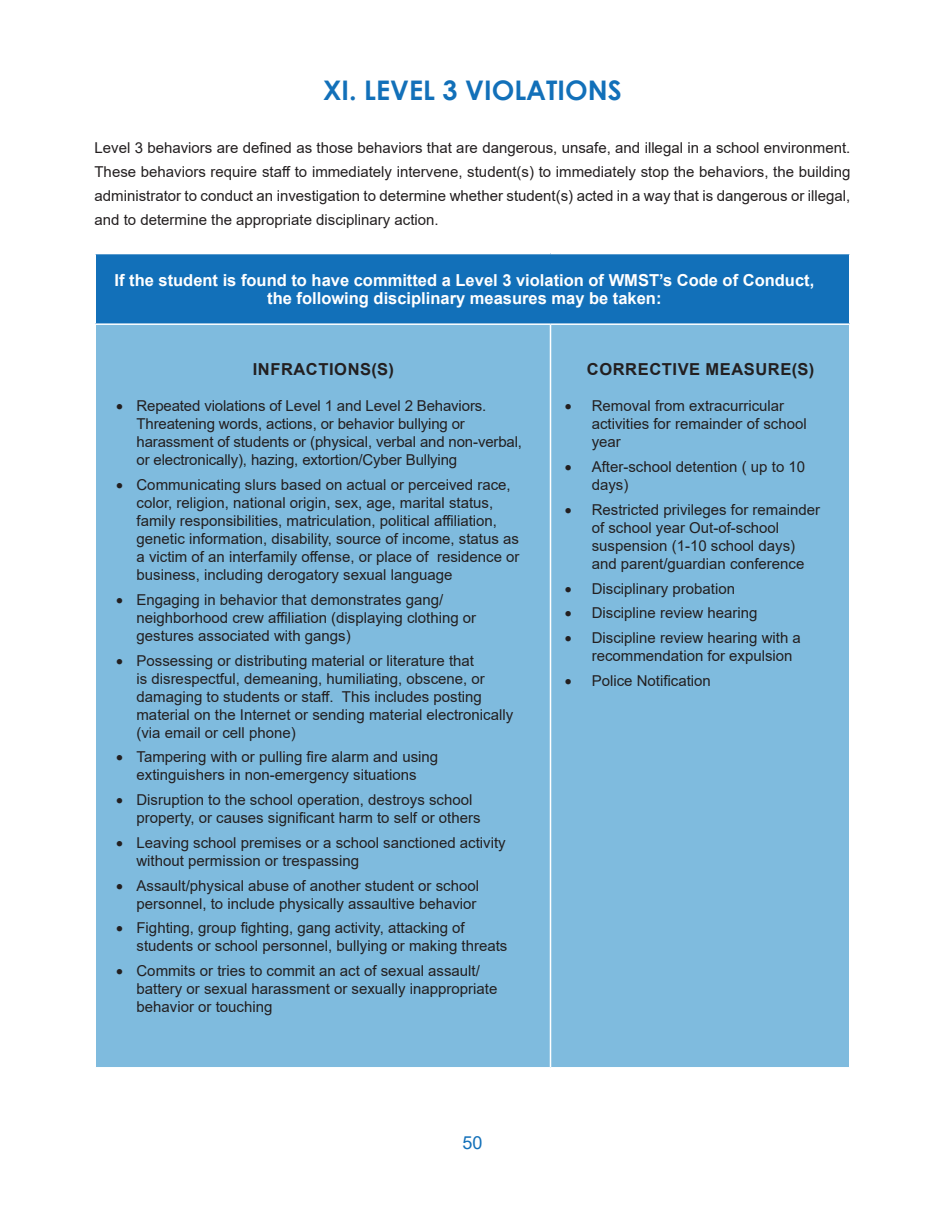
<style>
.page{position:relative;width:945px;height:1215px;background:#fff}
.page>*{position:absolute;margin:0;border:0;box-sizing:border-box;transform-origin:0 0}
.t1{font:700 27px "Century Gothic";color:#1270b9}
.t2{font:18px "Arial";color:#1270b9}
.Style_18{font:700 16.5px/18.1px "Arial";color:#fff;text-align:center}
.Normal2{font:700 16.5px "Arial";letter-spacing:.035em;color:#231f20}
.Style_18-2{font:15px/18px "Arial";color:#231f20}
</style>
<div class="page">
<div style="left:95px;top:254px;width:755px;height:70px;background:#1270b9"></div>
<div style="left:96px;top:325px;width:753px;height:742px;background:#7fbbde"></div>
<hr style="left:94px;top:254px;width:2px;height:69px;background:#fff">
<hr style="left:849px;top:254px;width:1px;height:69px;background:#fff">
<hr style="left:94px;top:323px;width:456px;height:2px;background:#fff">
<hr style="left:550px;top:323px;width:300px;height:2px;background:#fff">
<hr style="left:550px;top:325px;width:1px;height:742px;background:#fff">
<p class="t1" style="left:323px;top:69px;width:300px">XI. LEVEL 3 VIOLATIONS</p>
<p class="Style_18-2" style="left:94px;top:136px;width:757px;line-height:24px;text-align:justify">Level 3 behaviors are defined as those behaviors that are dangerous, unsafe, and illegal in a school environment.<br>These behaviors require staff to immediately intervene, student(s) to immediately stop the behaviors, the building administrator to conduct an investigation to determine whether student(s) acted in a way that is dangerous or illegal, and to determine the appropriate disciplinary action.</p>
<p class="Style_18" style="left:115px;top:271px;width:701px">If the student is found to have committed a Level 3 violation of WMST’s Code of Conduct, the following disciplinary measures may be taken:</p>
<p class="Normal2" style="left:253px;top:358px;width:143px">INFRACTIONS(S)</p>
<p class="Style_18-2" style="left:136px;top:397px;width:387px;text-indent:-20px">• Repeated violations of Level 1 and Level 2 Behaviors.<br>Threatening words, actions, or behavior bullying or harassment of students or (physical, verbal and non-verbal, or electronically), hazing, extortion/Cyber Bullying</p>
<p class="Style_18-2" style="left:136px;top:476px;width:385px;text-indent:-20px">• Communicating slurs based on actual or perceived race, color, religion, national origin, sex, age, marital status, family responsibilities, matriculation, political affiliation, genetic information, disability, source of income, status as a victim of an interfamily offense, or place of residence or business, including derogatory sexual language</p>
<p class="Style_18-2" style="left:136px;top:591px;width:341px;text-indent:-20px">• Engaging in behavior that demonstrates gang/ neighborhood crew affiliation (displaying clothing or gestures associated with gangs)</p>
<p class="Style_18-2" style="left:136px;top:651px;width:378px;text-indent:-20px">• Possessing or distributing material or literature that<br>is disrespectful, demeaning, humiliating, obscene, or damaging to students or staff. This includes posting material on the Internet or sending material electronically (via email or cell phone)</p>
<p class="Style_18-2" style="left:116px;top:748px;width:324px;text-align:center">• Tampering with or pulling fire alarm and using extinguishers in non-emergency situations</p>
<p class="Style_18-2" style="left:136px;top:791px;width:346px;text-indent:-20px">• Disruption to the school operation, destroys school property, or causes significant harm to self or others</p>
<p class="Style_18-2" style="left:136px;top:834px;width:371px;text-indent:-20px">• Leaving school premises or a school sanctioned activity without permission or trespassing</p>
<p class="Style_18-2" style="left:116px;top:876px;width:364px;text-align:right">• Assault/physical abuse of another student or school personnel, to include physically assaultive behavior</p>
<p class="Style_18-2" style="left:136px;top:919px;width:372px;text-indent:-20px">• Fighting, group fighting, gang activity, attacking of students or school personnel, bullying or making threats</p>
<p class="Style_18-2" style="left:136px;top:962px;width:362px;text-indent:-20px">• Commits or tries to commit an act of sexual assault/ battery or sexual harassment or sexually inappropriate behavior or touching</p>
<p class="Normal2" style="left:587px;top:358px;width:229px">CORRECTIVE MEASURE(S)</p>
<p class="Style_18-2" style="left:592px;top:397px;width:217px;text-indent:-27px">• Removal from extracurricular activities for remainder of school year</p>
<p class="Style_18-2" style="left:592px;top:458px;width:215px;text-indent:-27px">• After-school detention ( up to 10 days)</p>
<p class="Style_18-2" style="left:592px;top:501px;width:230px;text-indent:-27px">• Restricted privileges for remainder of school year Out-of-school suspension (1-10 school days) and parent/guardian conference</p>
<p class="Style_18-2" style="left:565px;top:579px;width:172px">• Disciplinary probation</p>
<p class="Style_18-2" style="left:565px;top:604px;width:194px">• Discipline review hearing</p>
<p class="Style_18-2" style="left:592px;top:629px;width:211px;text-indent:-27px">• Discipline review hearing with a recommendation for expulsion</p>
<p class="Style_18-2" style="left:565px;top:672px;width:148px">• Police Notification</p>
<p class="t2" style="left:462px;top:1131px;width:22px">50</p>
</div>
